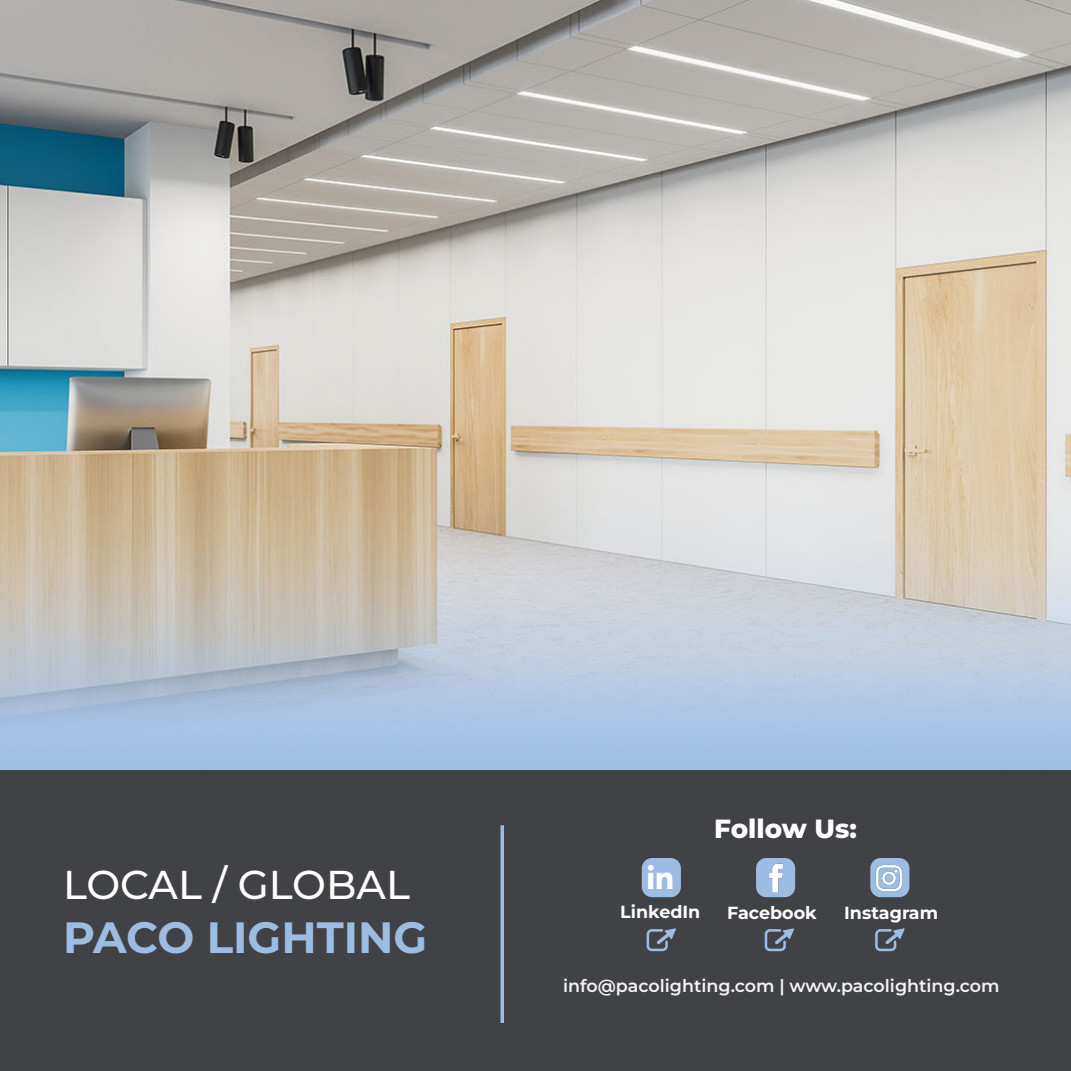
<style>
.page{position:relative;width:1071px;height:1071px;background:#fff}
.page>*{position:absolute;margin:0;border:0;box-sizing:border-box;transform-origin:0 0}
.t1{font:700 43.75px "Montserrat";color:#9dbce2}
.t2{font:500 40.25px "Montserrat";color:#fff}
.t3{font:900 33.25px "Avenir LT Std";color:#fff}
.t4{font:800 26.25px "Montserrat";color:#fff}
.t5{font:600 17.5px "Montserrat";color:#f3f3f3}
.t6{font:700 17.5px "Montserrat";color:#fff}
</style>
<div class="page">
<div style="left:0;top:770px;width:1071px;height:301px;background:#414245"></div>
<svg style="left:500px;top:825px;width:4px;height:198px"></svg>
<img style="left:0;top:0;width:1071px;height:770px">
<svg style="left:764px;top:928px;width:30px;height:24px"></svg>
<div style="left:756px;top:858px;width:39px;height:39px;background:#9dbce2;border-radius:10px"></div>
<img style="left:769px;top:863px;width:14px;height:30px">
<svg style="left:875px;top:928px;width:30px;height:24px"></svg>
<div style="left:870px;top:858px;width:39px;height:39px;background:#9dbce2;border-radius:10px"></div>
<img style="left:873px;top:861px;width:30px;height:31px">
<svg style="left:646px;top:928px;width:30px;height:24px"></svg>
<div style="left:642px;top:858px;width:39px;height:39px;background:#9dbce2;border-radius:10px"></div>
<p class="t2" style="left:63px;top:858px;width:348px">LOCAL / GLOBAL</p>
<p class="t1" style="left:63px;top:909px;width:366px">PACO LIGHTING</p>
<p class="t3" style="left:647px;top:857px;width:29px">in</p>
<p class="t6" style="left:620px;top:901px;width:82px">LinkedIn</p>
<p class="t4" style="left:714px;top:812px;width:144px">Follow Us:</p>
<p class="t6" style="left:727px;top:901px;width:91px">Facebook</p>
<p class="t6" style="left:844px;top:901px;width:95px">Instagram</p>
<p class="t5" style="left:563px;top:974px;width:438px">info@pacolighting.com | www.pacolighting.com</p>
</div>
